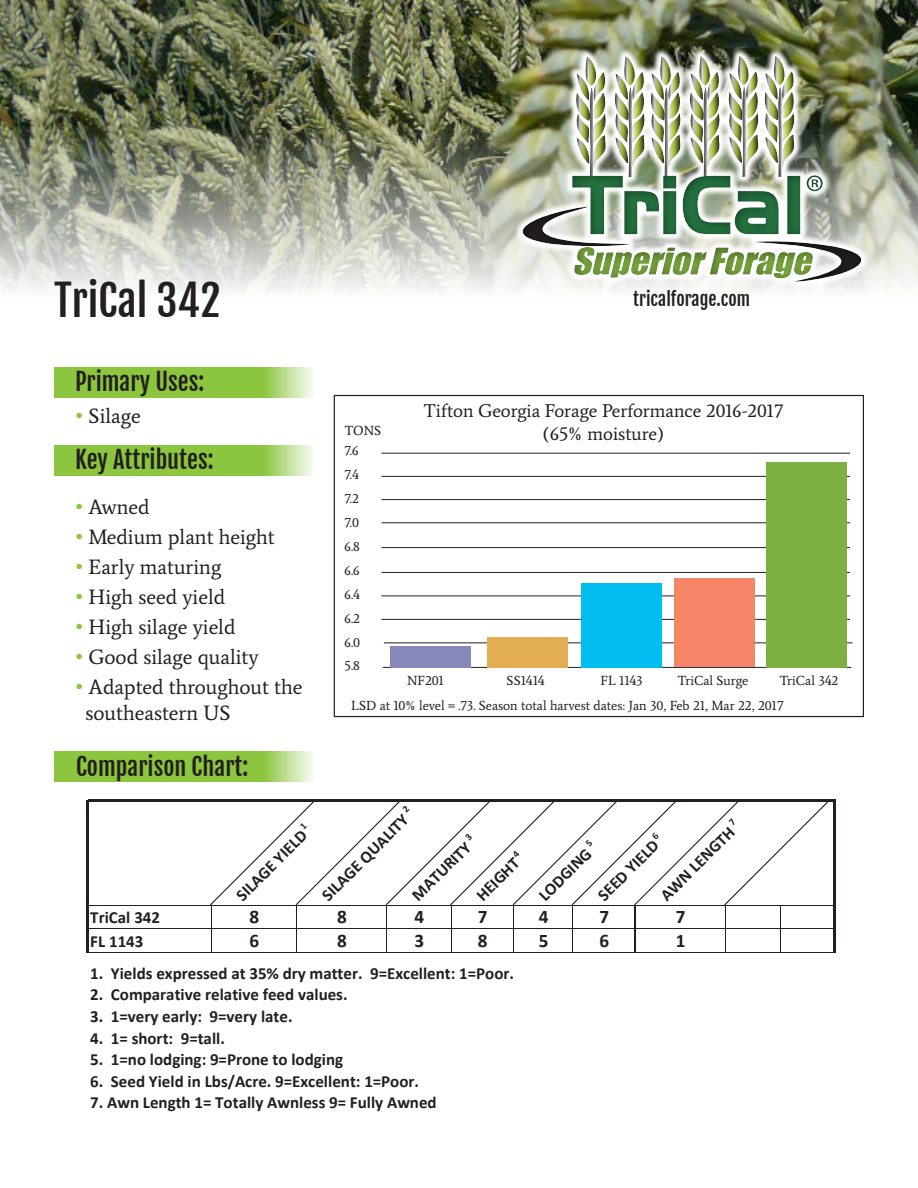
<style>
.page{position:relative;width:918px;height:1188px;background:#fff}
.page>*{position:absolute;margin:0;border:0;box-sizing:border-box;transform-origin:0 0}
.t1{font:42px "Fjalla One";color:#231f20}
.t2{font:24px "Fjalla One";color:#231f20}
.t3{font:21px "Average";color:#231f20}
.t4{font:700 19.2px "Calibri";color:#231f20}
.t5{font:18.75px "Average";color:#231f20}
.t6{font:18px "Fjalla One";color:#231f20}
.t7{font:700 16.95px "Calibri";color:#231f20}
.t8{font:13.35px "Average";color:#231f20}
.s1{color:#8bc63e}
</style>
<div class="page">
<img style="left:0;top:0;width:918px;height:643px">
<img style="left:514px;top:47px;width:357px;height:244px">
<div style="left:521px;top:55px;width:345px;height:247px;background:#231f20;opacity:.5"></div>
<svg style="left:54px;top:367px;width:259px;height:31px;fill:#8bc63e"></svg>
<svg style="left:54px;top:445px;width:259px;height:31px;fill:#8bc63e"></svg>
<hr style="left:381px;top:453px;width:469px;height:1px;background:#231f20">
<hr style="left:381px;top:476px;width:469px;height:1px;background:#231f20">
<hr style="left:381px;top:499px;width:469px;height:1px;background:#231f20">
<hr style="left:381px;top:522px;width:469px;height:1px;background:#231f20">
<hr style="left:381px;top:547px;width:469px;height:1px;background:#231f20">
<hr style="left:381px;top:572px;width:469px;height:1px;background:#231f20">
<hr style="left:381px;top:596px;width:469px;height:1px;background:#231f20">
<hr style="left:381px;top:619px;width:469px;height:1px;background:#231f20">
<hr style="left:384px;top:643px;width:468px;height:1px;background:#231f20">
<hr style="left:383px;top:667px;width:468px;height:1px;background:#231f20">
<div style="left:390px;top:646px;width:81px;height:21px;background:#8688ba"></div>
<div style="left:487px;top:637px;width:81px;height:31px;background:#e2ae51"></div>
<div style="left:581px;top:583px;width:81px;height:85px;background:#01bdf2"></div>
<div style="left:674px;top:579px;width:81px;height:88px;background:#f58566"></div>
<div style="left:766px;top:462px;width:81px;height:206px;background:#7eb041"></div>
<hr style="left:89px;top:800px;width:122px;height:2px;background:#231f20">
<hr style="left:87px;top:800px;width:2px;height:106px;background:#231f20">
<hr style="left:834px;top:802px;width:2px;height:104px;background:#231f20">
<hr style="left:725px;top:800px;width:111px;height:2px;background:#231f20">
<svg style="left:209px;top:799px;width:621px;height:108px"></svg>
<hr style="left:87px;top:905px;width:2px;height:48px;background:#231f20">
<hr style="left:211px;top:906px;width:1px;height:47px;background:#231f20">
<hr style="left:296px;top:906px;width:1px;height:47px;background:#231f20">
<hr style="left:386px;top:906px;width:1px;height:47px;background:#231f20">
<hr style="left:451px;top:906px;width:1px;height:47px;background:#231f20">
<hr style="left:513px;top:906px;width:1px;height:47px;background:#231f20">
<hr style="left:572px;top:906px;width:1px;height:47px;background:#231f20">
<hr style="left:635px;top:906px;width:1px;height:47px;background:#231f20">
<hr style="left:725px;top:906px;width:1px;height:47px;background:#231f20">
<hr style="left:780px;top:906px;width:1px;height:47px;background:#231f20">
<hr style="left:834px;top:905px;width:2px;height:48px;background:#231f20">
<hr style="left:89px;top:905px;width:745px;height:1px;background:#231f20">
<hr style="left:89px;top:928px;width:745px;height:1px;background:#231f20">
<hr style="left:89px;top:952px;width:745px;height:1px;background:#231f20">
<svg style="left:54px;top:751px;width:259px;height:31px;fill:#8bc63e"></svg>
<p class="t1" style="left:54px;top:274px;width:168px">TriCal 342</p>
<p class="t6" style="left:633px;top:288px;width:119px">tricalforage.com</p>
<p class="t2" style="left:75px;top:367px;width:131px">Primary Uses:</p>
<p class="t3" style="left:75px;top:403px;width:67px"><span class="s1">•</span> Silage</p>
<p class="t2" style="left:75px;top:445px;width:140px">Key Attributes:</p>
<p class="t3" style="left:75px;top:494px;width:76px"><span class="s1">•</span> Awned</p>
<p class="t3" style="left:75px;top:524px;width:201px"><span class="s1">•</span> Medium plant height</p>
<p class="t3" style="left:75px;top:554px;width:148px"><span class="s1">•</span> Early maturing</p>
<p class="t3" style="left:75px;top:584px;width:152px"><span class="s1">•</span> High seed yield</p>
<p class="t3" style="left:75px;top:614px;width:162px"><span class="s1">•</span> High silage yield</p>
<p class="t3" style="left:75px;top:644px;width:185px"><span class="s1">•</span> Good silage quality</p>
<p class="t3" style="left:75px;top:674px;width:229px"><span class="s1">•</span> Adapted throughout the</p>
<p class="t3" style="left:86px;top:700px;width:147px">southeastern US</p>
<p class="t8" style="left:345px;top:423px;width:38px">TONS</p>
<p class="t8" style="left:345px;top:442px;width:15px">7.6</p>
<p class="t8" style="left:345px;top:466px;width:16px">7.4</p>
<p class="t8" style="left:345px;top:490px;width:16px">7.2</p>
<p class="t8" style="left:345px;top:514px;width:16px">7.0</p>
<p class="t8" style="left:345px;top:538px;width:17px">6.8</p>
<p class="t8" style="left:345px;top:562px;width:17px">6.6</p>
<p class="t8" style="left:345px;top:586px;width:17px">6.4</p>
<p class="t8" style="left:345px;top:610px;width:17px">6.2</p>
<p class="t8" style="left:345px;top:634px;width:17px">6.0</p>
<p class="t8" style="left:345px;top:657px;width:17px">5.8</p>
<p class="t5" style="left:424px;top:399px;width:361px">Tifton Georgia Forage Performance 2016-2017</p>
<p class="t5" style="left:543px;top:422px;width:123px">(65% moisture)</p>
<p class="t8" style="left:407px;top:672px;width:38px">NF201</p>
<p class="t8" style="left:507px;top:672px;width:40px">SS1414</p>
<p class="t8" style="left:601px;top:672px;width:44px">FL 1143</p>
<p class="t8" style="left:678px;top:672px;width:72px">TriCal Surge</p>
<p class="t8" style="left:780px;top:672px;width:60px">TriCal 342</p>
<p class="t8" style="left:351px;top:698px;width:434px">LSD at 10% level = .73. Season total harvest dates: Jan 30, Feb 21, Mar 22, 2017</p>
<p class="t2" style="left:76px;top:752px;width:174px">Comparison Chart:</p>
<p class="t7" style="left:230px;top:890px;width:100px;rotate:-45deg">SILAGE YIELD <sup>1</sup></p>
<p class="t7" style="left:316px;top:890px;width:124px;rotate:-45deg">SILAGE QUALITY <sup>2</sup></p>
<p class="t7" style="left:655px;top:890px;width:107px;rotate:-45deg">AWN LENGTH <sup>7</sup></p>
<p class="t7" style="left:471px;top:890px;width:62px;rotate:-45deg">HEIGHT <sup>4</sup></p>
<p class="t7" style="left:533px;top:890px;width:76px;rotate:-45deg">LODGING <sup>5</sup></p>
<p class="t7" style="left:592px;top:890px;width:87px;rotate:-45deg">SEED YIELD <sup>6</sup></p>
<p class="t7" style="left:406px;top:890px;width:86px;rotate:-45deg">MATURITY <sup>3</sup></p>
<p class="t7" style="left:90px;top:906px;width:71px">TriCal 342</p>
<p class="t4" style="left:249px;top:903px;width:11px">8</p>
<p class="t4" style="left:337px;top:903px;width:11px">8</p>
<p class="t4" style="left:415px;top:903px;width:11px">4</p>
<p class="t4" style="left:478px;top:903px;width:11px">7</p>
<p class="t4" style="left:539px;top:903px;width:11px">4</p>
<p class="t4" style="left:600px;top:903px;width:11px">7</p>
<p class="t4" style="left:676px;top:903px;width:11px">7</p>
<p class="t7" style="left:90px;top:930px;width:55px">FL 1143</p>
<p class="t4" style="left:249px;top:927px;width:11px">6</p>
<p class="t4" style="left:337px;top:927px;width:11px">8</p>
<p class="t4" style="left:415px;top:927px;width:11px">3</p>
<p class="t4" style="left:478px;top:927px;width:11px">8</p>
<p class="t4" style="left:539px;top:927px;width:11px">5</p>
<p class="t4" style="left:600px;top:927px;width:11px">6</p>
<p class="t4" style="left:676px;top:927px;width:11px">1</p>
<p class="t7" style="left:90px;top:961px;width:425px">1. Yields expressed at 35% dry matter. 9=Excellent: 1=Poor.</p>
<p class="t7" style="left:90px;top:983px;width:259px">2. Comparative relative feed values.</p>
<p class="t7" style="left:90px;top:1004px;width:204px">3. 1=very early: 9=very late.</p>
<p class="t7" style="left:90px;top:1026px;width:136px">4. 1= short: 9=tall.</p>
<p class="t7" style="left:90px;top:1047px;width:254px">5. 1=no lodging: 9=Prone to lodging</p>
<p class="t7" style="left:90px;top:1069px;width:330px">6. Seed Yield in Lbs/Acre. 9=Excellent: 1=Poor.</p>
<p class="t7" style="left:90px;top:1091px;width:348px">7. Awn Length 1= Totally Awnless 9= Fully Awned</p>
</div>
